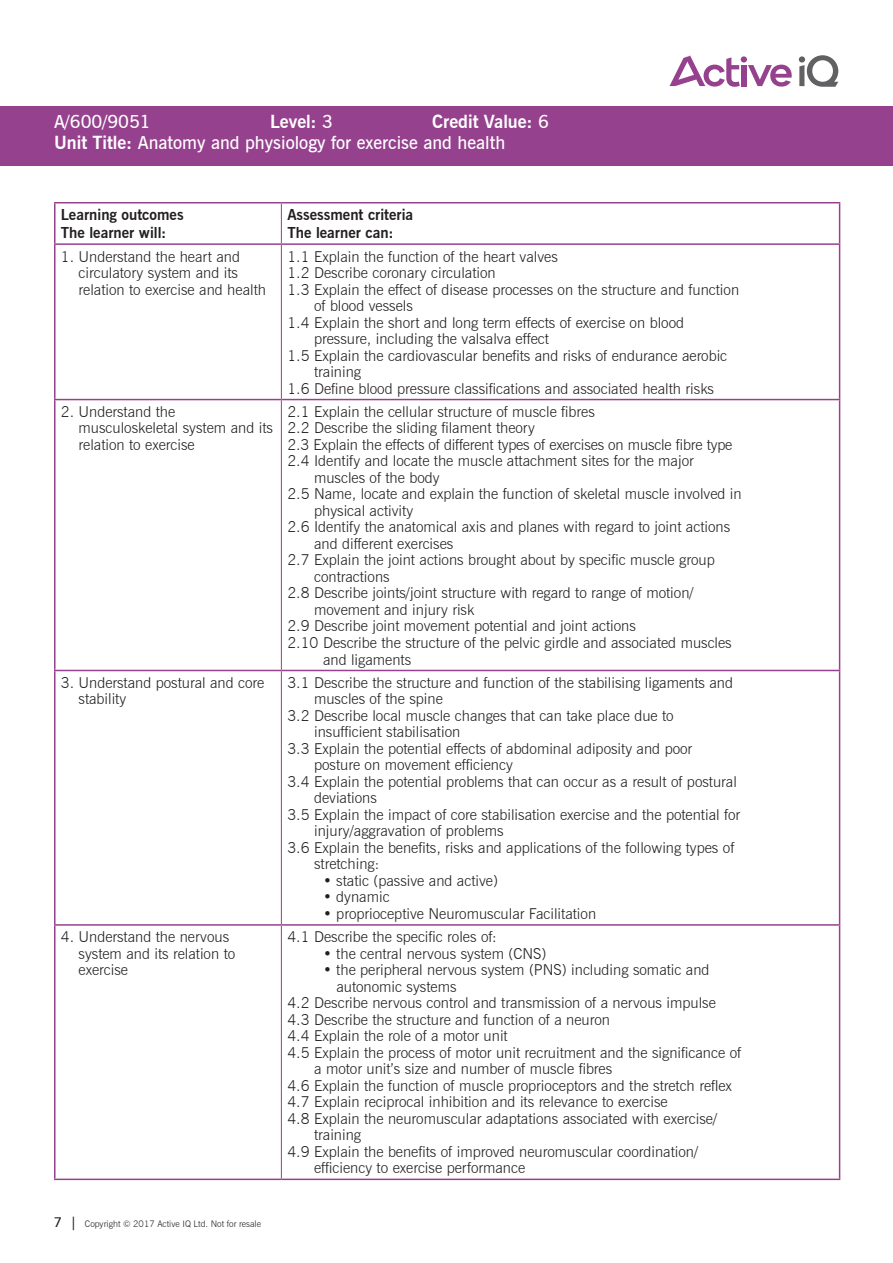
<style>
.page{position:relative;width:893px;height:1263px;background:#fff}
.page>*{position:absolute;margin:0;border:0;box-sizing:border-box;transform-origin:0 0}
.t1{font:600 18px/21.6px "News Gothic BT";color:#fff}
.t2{font:700 18px "News Gothic BT";color:#fff}
.t3{font:300 15px/16.5px "News Gothic BT";color:#231f20}
.t4{font:700 15px/18px "News Gothic BT";color:#231f20}
.t5{font:300 9px "News Gothic BT";color:#231f20}
.s1{font-weight:700}
.s2{font-weight:600}
.s3{font-weight:600;font-size:13.5px}
</style>
<div class="page">
<div style="left:0;top:106px;width:893px;height:60px;background:#96418e"></div>
<div style="left:741px;top:65px;width:5px;height:21px;background:#96418e"></div>
<svg style="left:748px;top:65px;width:44px;height:22px"></svg>
<div style="left:741px;top:56px;width:6px;height:7px;background:#96418e;border-radius:50%"></div>
<svg style="left:799px;top:55px;width:39px;height:32px"></svg>
<svg style="left:669px;top:56px;width:71px;height:31px"></svg>
<hr style="left:54px;top:202px;width:227px;height:1px;background:#96418e">
<hr style="left:54px;top:203px;width:2px;height:40px;background:#96418e">
<hr style="left:281px;top:202px;width:559px;height:1px;background:#96418e">
<hr style="left:839px;top:203px;width:1px;height:40px;background:#96418e">
<hr style="left:54px;top:243px;width:227px;height:2px;background:#96418e">
<hr style="left:54px;top:245px;width:2px;height:154px;background:#96418e">
<hr style="left:281px;top:243px;width:559px;height:2px;background:#96418e">
<hr style="left:839px;top:245px;width:1px;height:154px;background:#96418e">
<hr style="left:54px;top:399px;width:227px;height:1px;background:#96418e">
<hr style="left:54px;top:400px;width:2px;height:270px;background:#96418e">
<hr style="left:281px;top:399px;width:559px;height:1px;background:#96418e">
<hr style="left:839px;top:400px;width:1px;height:270px;background:#96418e">
<hr style="left:54px;top:670px;width:227px;height:1px;background:#96418e">
<hr style="left:54px;top:671px;width:2px;height:253px;background:#96418e">
<hr style="left:281px;top:670px;width:559px;height:1px;background:#96418e">
<hr style="left:839px;top:671px;width:1px;height:253px;background:#96418e">
<hr style="left:54px;top:924px;width:227px;height:2px;background:#96418e">
<hr style="left:54px;top:926px;width:2px;height:252px;background:#96418e">
<hr style="left:281px;top:924px;width:559px;height:2px;background:#96418e">
<hr style="left:839px;top:926px;width:1px;height:252px;background:#96418e">
<hr style="left:54px;top:1178px;width:227px;height:2px;background:#96418e">
<hr style="left:281px;top:1178px;width:559px;height:2px;background:#96418e">
<hr style="left:281px;top:203px;width:1px;height:40px;background:#96418e">
<hr style="left:281px;top:245px;width:1px;height:154px;background:#96418e">
<hr style="left:281px;top:400px;width:1px;height:270px;background:#96418e">
<hr style="left:281px;top:671px;width:1px;height:253px;background:#96418e">
<hr style="left:281px;top:926px;width:1px;height:252px;background:#96418e">
<p class="t1" style="left:54px;top:111px;width:496px;text-indent:378px"><span class="s1">Credit Value:</span> 6<br><span class="s1">Unit Title:</span> Anatomy and physiology for exercise and health</p>
<p class="t1" style="left:54px;top:111px;width:98px">A/600/9051</p>
<p class="t2" style="left:270px;top:111px;width:65px">Level: <span class="s2">3</span></p>
<p class="t4" style="left:61px;top:206px;width:124px">Learning outcomes<br>The learner will:</p>
<p class="t4" style="left:287px;top:206px;width:127px">Assessment criteria<br>The learner can:</p>
<p class="t3" style="left:79px;top:248px;width:189px;text-indent:-18px">1. Understand the heart and circulatory system and its relation to exercise and health</p>
<p class="t3" style="left:287px;top:248px;width:272px">1.1 Explain the function of the heart valves</p>
<p class="t3" style="left:287px;top:264px;width:210px">1.2 Describe coronary circulation</p>
<p class="t3" style="left:287px;top:281px;width:453px">1.3 Explain the effect of disease processes on the structure and function</p>
<p class="t3" style="left:314px;top:297px;width:100px">of blood vessels</p>
<p class="t3" style="left:287px;top:314px;width:398px">1.4 Explain the short and long term effects of exercise on blood</p>
<p class="t3" style="left:314px;top:330px;width:236px">pressure, including the valsalva effect</p>
<p class="t3" style="left:287px;top:347px;width:441px">1.5 Explain the cardiovascular benefits and risks of endurance aerobic</p>
<p class="t3" style="left:314px;top:363px;width:49px">training</p>
<p class="t3" style="left:287px;top:380px;width:428px">1.6 Define blood pressure classifications and associated health risks</p>
<p class="t3" style="left:79px;top:403px;width:196px;text-indent:-18px">2. Understand the musculoskeletal system and its relation to exercise</p>
<p class="t3" style="left:287px;top:403px;width:309px">2.1 Explain the cellular structure of muscle fibres</p>
<p class="t3" style="left:287px;top:420px;width:249px">2.2 Describe the sliding filament theory</p>
<p class="t3" style="left:287px;top:436px;width:446px">2.3 Explain the effects of different types of exercises on muscle fibre type</p>
<p class="t3" style="left:287px;top:453px;width:408px">2.4 Identify and locate the muscle attachment sites for the major</p>
<p class="t3" style="left:314px;top:469px;width:127px">muscles of the body</p>
<p class="t3" style="left:287px;top:486px;width:456px">2.5 Name, locate and explain the function of skeletal muscle involved in</p>
<p class="t3" style="left:314px;top:502px;width:101px">physical activity</p>
<p class="t3" style="left:287px;top:519px;width:444px">2.6 Identify the anatomical axis and planes with regard to joint actions</p>
<p class="t3" style="left:314px;top:535px;width:141px">and different exercises</p>
<p class="t3" style="left:287px;top:552px;width:429px">2.7 Explain the joint actions brought about by specific muscle group</p>
<p class="t3" style="left:314px;top:568px;width:77px">contractions</p>
<p class="t3" style="left:287px;top:585px;width:408px">2.8 Describe joints/joint structure with regard to range of motion/</p>
<p class="t3" style="left:314px;top:601px;width:162px">movement and injury risk</p>
<p class="t3" style="left:287px;top:618px;width:350px">2.9 Describe joint movement potential and joint actions</p>
<p class="t3" style="left:287px;top:634px;width:446px">2.10 Describe the structure of the pelvic girdle and associated muscles</p>
<p class="t3" style="left:323px;top:651px;width:90px">and ligaments</p>
<p class="t3" style="left:79px;top:674px;width:187px;text-indent:-18px">3. Understand postural and core stability</p>
<p class="t3" style="left:287px;top:674px;width:447px">3.1 Describe the structure and function of the stabilising ligaments and</p>
<p class="t3" style="left:314px;top:691px;width:130px">muscles of the spine</p>
<p class="t3" style="left:287px;top:707px;width:388px">3.2 Describe local muscle changes that can take place due to</p>
<p class="t3" style="left:314px;top:724px;width:148px">insufficient stabilisation</p>
<p class="t3" style="left:287px;top:740px;width:406px">3.3 Explain the potential effects of abdominal adiposity and poor</p>
<p class="t3" style="left:314px;top:757px;width:200px">posture on movement efficiency</p>
<p class="t3" style="left:287px;top:773px;width:451px">3.4 Explain the potential problems that can occur as a result of postural</p>
<p class="t3" style="left:314px;top:790px;width:64px">deviations</p>
<p class="t3" style="left:287px;top:806px;width:454px">3.5 Explain the impact of core stabilisation exercise and the potential for</p>
<p class="t3" style="left:314px;top:823px;width:191px">injury/aggravation of problems</p>
<p class="t3" style="left:287px;top:839px;width:448px">3.6 Explain the benefits, risks and applications of the following types of</p>
<p class="t3" style="left:314px;top:856px;width:67px">stretching:</p>
<p class="t3" style="left:323px;top:872px;width:176px">• static (passive and active)</p>
<p class="t3" style="left:323px;top:889px;width:68px">• dynamic</p>
<p class="t3" style="left:323px;top:905px;width:275px">• proprioceptive Neuromuscular Facilitation</p>
<p class="t3" style="left:79px;top:929px;width:158px;text-indent:-18px">4. Understand the nervous system and its relation to exercise</p>
<p class="t3" style="left:287px;top:929px;width:211px">4.1 Describe the specific roles of:</p>
<p class="t3" style="left:323px;top:945px;width:225px">• the central nervous system (CNS)</p>
<p class="t3" style="left:323px;top:962px;width:388px">• the peripheral nervous system (PNS) including somatic and</p>
<p class="t3" style="left:336px;top:978px;width:122px">autonomic systems</p>
<p class="t3" style="left:287px;top:995px;width:430px">4.2 Describe nervous control and transmission of a nervous impulse</p>
<p class="t3" style="left:287px;top:1011px;width:324px">4.3 Describe the structure and function of a neuron</p>
<p class="t3" style="left:287px;top:1028px;width:222px">4.4 Explain the role of a motor unit</p>
<p class="t3" style="left:287px;top:1044px;width:455px">4.5 Explain the process of motor unit recruitment and the significance of</p>
<p class="t3" style="left:314px;top:1061px;width:300px">a motor unit’s size and number of muscle fibres</p>
<p class="t3" style="left:287px;top:1077px;width:446px">4.6 Explain the function of muscle proprioceptors and the stretch reflex</p>
<p class="t3" style="left:287px;top:1094px;width:382px">4.7 Explain reciprocal inhibition and its relevance to exercise</p>
<p class="t3" style="left:287px;top:1110px;width:431px">4.8 Explain the neuromuscular adaptations associated with exercise/</p>
<p class="t3" style="left:314px;top:1127px;width:49px">training</p>
<p class="t3" style="left:287px;top:1143px;width:412px">4.9 Explain the benefits of improved neuromuscular coordination/</p>
<p class="t3" style="left:314px;top:1160px;width:213px">efficiency to exercise performance</p>
<p class="t5" style="left:54px;top:1218px;width:209px"><span class="s3">7 |</span> Copyright © 2017 Active IQ Ltd. Not for resale</p>
</div>
